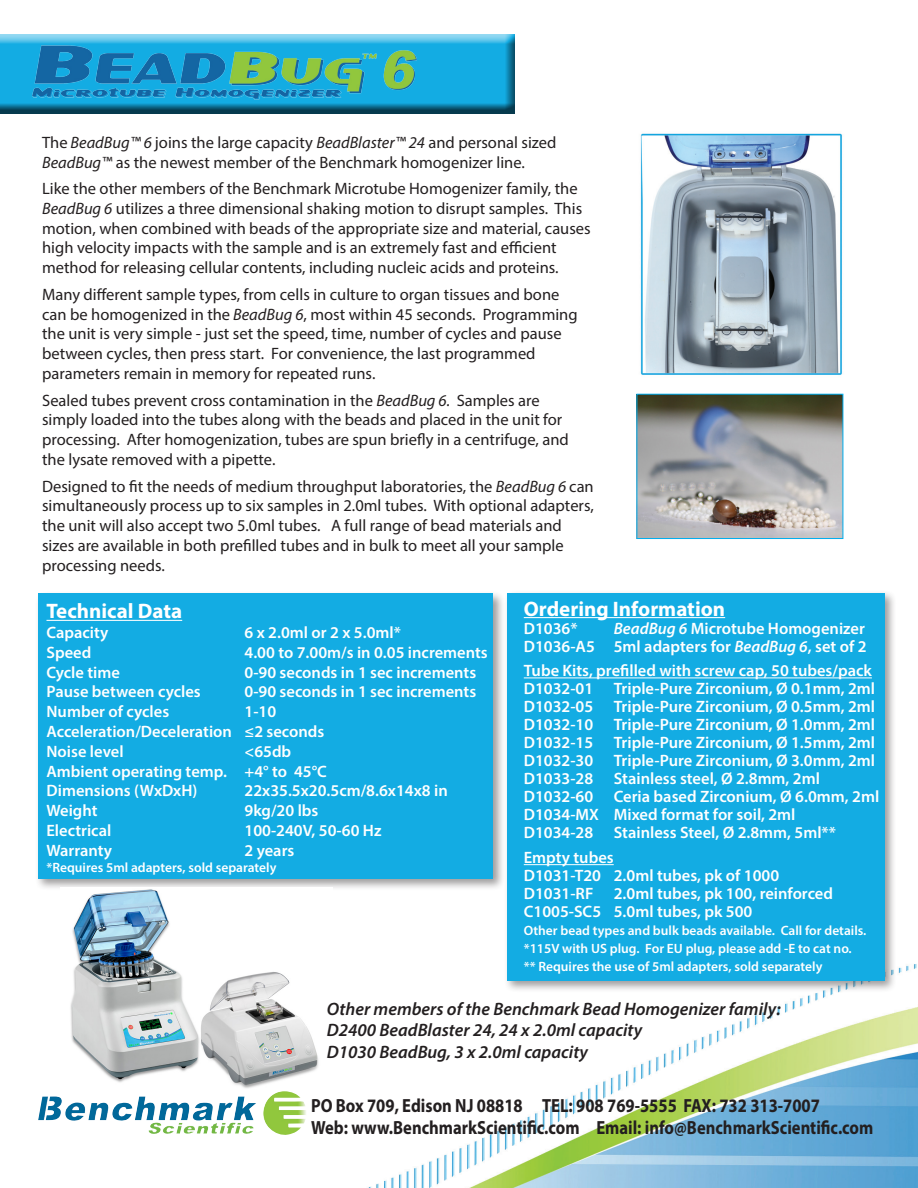
<style>
.page{position:relative;width:918px;height:1188px;background:#fff}
.page>*{position:absolute;margin:0;border:0;box-sizing:border-box;transform-origin:0 0}
.t1{font:700 21px "Myriad Pro";color:#fff}
.t2{font:700 19.05px "Myriad Pro";color:#231f20;scale:.87 1}
.t3{font:italic 600 18px "Myriad Pro";color:#231f20}
.t4{font:16.5px/19.8px "Myriad Pro";color:#231f20}
.t5{font:600 16.5px "Myriad Pro";color:#fff}
.t6{font:600 13.5px "Myriad Pro";color:#fff}
.s1{font-style:italic}
</style>
<div class="page">
<img style="left:368px;top:964px;width:550px;height:224px">
<div style="left:504px;top:590px;width:393px;height:403px;background:#231f20;opacity:.44"></div>
<div style="left:507px;top:593px;width:377px;height:387px;background:#13ace3"></div>
<img style="left:38px;top:1091px;width:268px;height:44px">
<div style="left:0;top:34px;width:518px;height:80px;background:#231f20;opacity:.75"></div>
<img style="left:32px;top:34px;width:392px;height:75px">
<img style="left:640px;top:133px;width:202px;height:242px">
<div style="left:35px;top:590px;width:470px;height:301px;background:#231f20;opacity:.44"></div>
<div style="left:38px;top:593px;width:454px;height:286px;background:#13ace3"></div>
<hr style="left:46px;top:620px;width:136px;height:1px;background:#fff">
<hr style="left:524px;top:617px;width:201px;height:1px;background:#fff">
<hr style="left:524px;top:677px;width:348px;height:1px;background:#fff">
<hr style="left:524px;top:864px;width:90px;height:1px;background:#fff">
<img style="left:639px;top:396px;width:202px;height:141px">
<div style="left:637px;top:394px;width:206px;height:145px;border:1px solid #00aeef"></div>
<img style="left:61px;top:888px;width:272px;height:200px">
<p class="t4" style="left:42px;top:132px;width:516px">The <span class="s1">BeadBug™ 6</span> joins the large capacity <span class="s1">BeadBlaster™ 24</span> and personal sized<br><span class="s1">BeadBug™</span> as the newest member of the Benchmark homogenizer line.</p>
<p class="t4" style="left:42px;top:178px;width:550px">Like the other members of the Benchmark Microtube Homogenizer family, the <span class="s1">BeadBug 6</span> utilizes a three dimensional shaking motion to disrupt samples. This motion, when combined with beads of the appropriate size and material, causes high velocity impacts with the sample and is an extremely fast and efficient method for releasing cellular contents, including nucleic acids and proteins.</p>
<p class="t4" style="left:42px;top:284px;width:537px">Many different sample types, from cells in culture to organ tissues and bone can be homogenized in the <span class="s1">BeadBug 6</span>, most within 45 seconds. Programming the unit is very simple - just set the speed, time, number of cycles and pause between cycles, then press start. For convenience, the last programmed parameters remain in memory for repeated runs.</p>
<p class="t4" style="left:42px;top:390px;width:528px">Sealed tubes prevent cross contamination in the <span class="s1">BeadBug 6.</span> Samples are simply loaded into the tubes along with the beads and placed in the unit for processing. After homogenization, tubes are spun briefly in a centrifuge, and the lysate removed with a pipette.</p>
<p class="t4" style="left:42px;top:476px;width:553px">Designed to fit the needs of medium throughput laboratories, the <span class="s1">BeadBug 6</span> can simultaneously process up to six samples in 2.0ml tubes. With optional adapters, the unit will also accept two 5.0ml tubes. A full range of bead materials and sizes are available in both prefilled tubes and in bulk to meet all your sample processing needs.</p>
<p class="t1" style="left:46px;top:598px;width:137px">Technical Data</p>
<p class="t5" style="left:46px;top:622px;width:63px">Capacity</p>
<p class="t5" style="left:244px;top:622px;width:158px">6 x 2.0ml or 2 x 5.0ml*</p>
<p class="t5" style="left:46px;top:642px;width:46px">Speed</p>
<p class="t5" style="left:244px;top:642px;width:245px">4.00 to 7.00m/s in 0.05 increments</p>
<p class="t5" style="left:46px;top:662px;width:75px">Cycle time</p>
<p class="t5" style="left:244px;top:662px;width:233px">0-90 seconds in 1 sec increments</p>
<p class="t5" style="left:46px;top:681px;width:156px">Pause between cycles</p>
<p class="t5" style="left:244px;top:681px;width:233px">0-90 seconds in 1 sec increments</p>
<p class="t5" style="left:46px;top:701px;width:124px">Number of cycles</p>
<p class="t5" style="left:244px;top:701px;width:33px">1-10</p>
<p class="t5" style="left:46px;top:721px;width:279px">Acceleration/Deceleration ≤2 seconds</p>
<p class="t5" style="left:46px;top:741px;width:79px">Noise level</p>
<p class="t5" style="left:244px;top:741px;width:48px">&lt;65db</p>
<p class="t5" style="left:46px;top:761px;width:282px">Ambient operating temp. +4° to 45°C</p>
<p class="t5" style="left:46px;top:780px;width:153px">Dimensions (WxDxH)</p>
<p class="t5" style="left:244px;top:780px;width:205px">22x35.5x20.5cm/8.6x14x8 in</p>
<p class="t5" style="left:46px;top:800px;width:53px">Weight</p>
<p class="t5" style="left:244px;top:800px;width:76px">9kg/20 lbs</p>
<p class="t5" style="left:46px;top:820px;width:66px">Electrical</p>
<p class="t5" style="left:244px;top:820px;width:139px">100-240V, 50-60 Hz</p>
<p class="t5" style="left:46px;top:840px;width:67px">Warranty</p>
<p class="t5" style="left:244px;top:840px;width:51px">2 years</p>
<p class="t6" style="left:46px;top:859px;width:231px">*Requires 5ml adapters, sold separately</p>
<p class="t1" style="left:524px;top:595px;width:203px">Ordering Information</p>
<p class="t5" style="left:524px;top:617px;width:55px">D1036*</p>
<p class="t5" style="left:614px;top:617px;width:253px"><span class="s1">BeadBug 6</span> Microtube Homogenizer</p>
<p class="t5" style="left:524px;top:635px;width:344px">D1036-A5 5ml adapters for <span class="s1">BeadBug 6</span>, set of 2</p>
<p class="t5" style="left:524px;top:660px;width:350px">Tube Kits, prefilled with screw cap, 50 tubes/pack</p>
<p class="t5" style="left:524px;top:678px;width:353px">D1032-01 Triple-Pure Zirconium, Ø 0.1mm, 2ml</p>
<p class="t5" style="left:524px;top:696px;width:353px">D1032-05 Triple-Pure Zirconium, Ø 0.5mm, 2ml</p>
<p class="t5" style="left:524px;top:714px;width:353px">D1032-10 Triple-Pure Zirconium, Ø 1.0mm, 2ml</p>
<p class="t5" style="left:524px;top:732px;width:353px">D1032-15 Triple-Pure Zirconium, Ø 1.5mm, 2ml</p>
<p class="t5" style="left:524px;top:750px;width:353px">D1032-30 Triple-Pure Zirconium, Ø 3.0mm, 2ml</p>
<p class="t5" style="left:524px;top:768px;width:298px">D1033-28 Stainless steel, Ø 2.8mm, 2ml</p>
<p class="t5" style="left:524px;top:786px;width:357px">D1032-60 Ceria based Zirconium, Ø 6.0mm, 2ml</p>
<p class="t5" style="left:524px;top:804px;width:273px">D1034-MX Mixed format for soil, 2ml</p>
<p class="t5" style="left:524px;top:822px;width:314px">D1034-28 Stainless Steel, Ø 2.8mm, 5ml**</p>
<p class="t5" style="left:524px;top:847px;width:91px">Empty tubes</p>
<p class="t5" style="left:524px;top:865px;width:257px">D1031-T20 2.0ml tubes, pk of 1000</p>
<p class="t5" style="left:524px;top:883px;width:311px">D1031-RF 2.0ml tubes, pk 100, reinforced</p>
<p class="t5" style="left:524px;top:901px;width:230px">C1005-SC5 5.0ml tubes, pk 500</p>
<p class="t6" style="left:524px;top:922px;width:344px">Other bead types and bulk beads available. Call for details.</p>
<p class="t6" style="left:524px;top:940px;width:329px">*115V with US plug. For EU plug, please add -E to cat no.</p>
<p class="t6" style="left:524px;top:958px;width:300px">** Requires the use of 5ml adapters, sold separately</p>
<p class="t3" style="left:327px;top:997px;width:455px">Other members of the Benchmark Bead Homogenizer family:</p>
<p class="t3" style="left:327px;top:1019px;width:317px">D2400 BeadBlaster 24, 24 x 2.0ml capacity</p>
<p class="t3" style="left:327px;top:1040px;width:263px">D1030 BeadBug, 3 x 2.0ml capacity</p>
<p class="t2" style="left:311px;top:1093px;width:587px">PO Box 709, Edison NJ 08818 TEL: 908 769-5555 FAX: 732 313-7007</p>
<p class="t2" style="left:311px;top:1115px;width:648px">Web: www.BenchmarkScientific.com Email: info@BenchmarkScientific.com</p>
</div>
